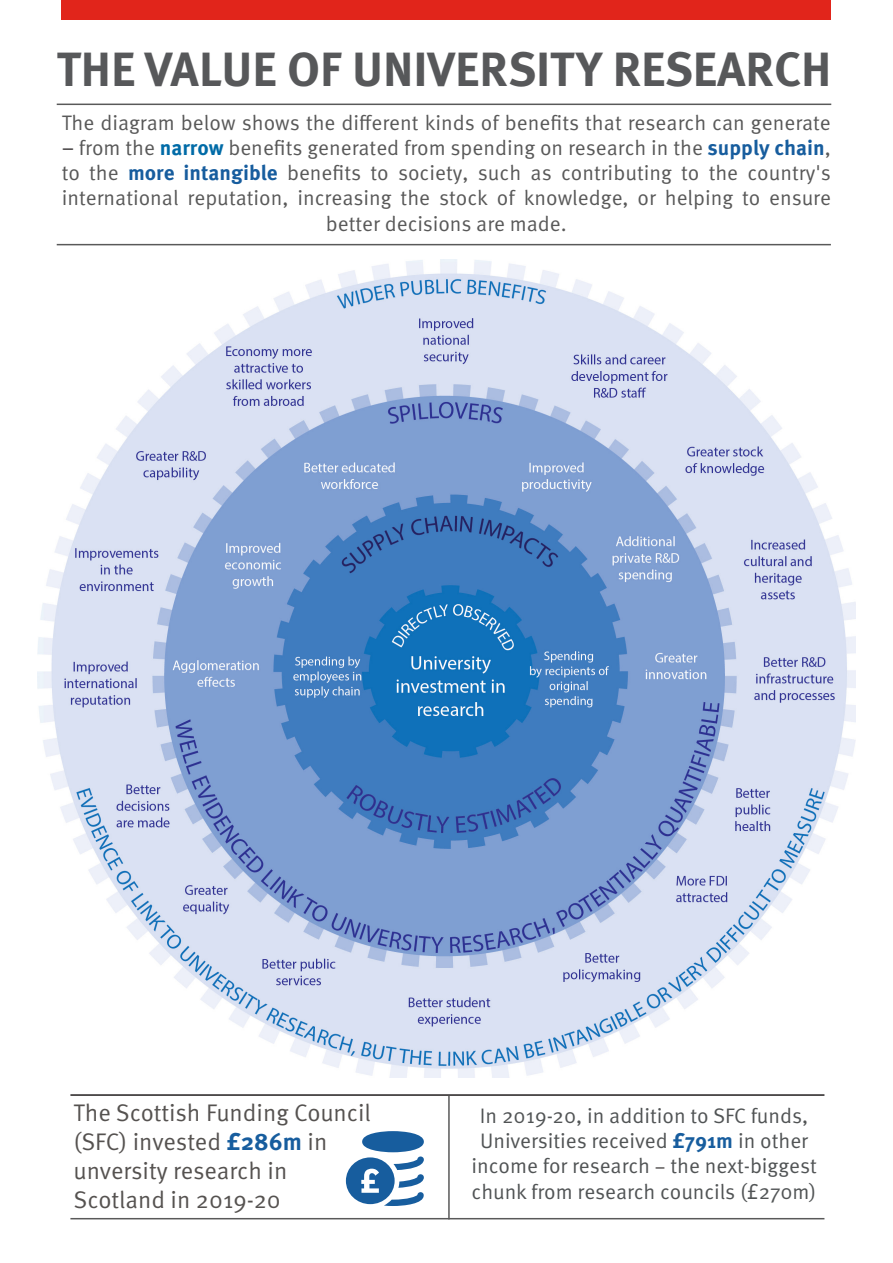
<style>
.page{position:relative;width:893px;height:1263px;background:#fff}
.page>*{position:absolute;margin:0;border:0;box-sizing:border-box;transform-origin:0 0}
.t1{font:700 48px "Meta Pro";color:#57585a}
.t2{font:24px/28.8px "Meta Pro Norm";color:#555250}
.t3{font:21px/25.2px "Meta Pro Norm";color:#595959;text-align:center}
.t4{font:21px/25.2px "Meta Pro Norm";color:#515455;text-align:center}
.s1{color:#231f20}
.s2{font-family:"Meta Pro";font-weight:700;color:#006ba7}
.s3{font-family:"Meta Pro";font-weight:700;color:#175d9e}
.s4{font-size:18px;color:#231f20}
</style>
<div class="page">
<hr style="left:57px;top:104px;width:774px;height:1px;background:#595959">
<hr style="left:70px;top:1094px;width:754px;height:2px;background:#231f20">
<div style="left:62px;top:0;width:769px;height:20px;background:#e1251b"></div>
<img style="left:38px;top:259px;width:817px;height:818px">
<hr style="left:57px;top:244px;width:774px;height:1px;background:#595959">
<div style="left:362px;top:1131px;width:62px;height:21px;background:#175d9e;border-radius:50%"></div>
<svg style="left:346px;top:1156px;width:78px;height:50px"></svg>
<hr style="left:448px;top:1096px;width:2px;height:123px;background:#595959">
<hr style="left:70px;top:1218px;width:754px;height:1px;background:#595959">
<p class="t1" style="left:57px;top:32px;width:776px">THE VALUE OF UNIVERSITY RESEARCH</p>
<p class="t3" style="left:62px;top:109px;width:771px">The diagram below shows the different kinds of benefits that research can generate</p>
<p class="t3" style="left:62px;top:134px;width:771px"><span class="s1">–</span> from the <span class="s2">narrow</span> benefits generated from spending on research in the <span class="s3">supply chain</span>, to the <span class="s3">more intangible</span> benefits to society, such as contributing to the country's international reputation, increasing the stock of knowledge, or helping to ensure better decisions are made.</p>
<p class="t2" style="left:74px;top:1097px;width:299px">The Scottish Funding Council (SFC) invested <span class="s3">£286m</span> in unversity research in<br>Scotland in 2019-20</p>
<p class="t4" style="left:472px;top:1102px;width:347px">In 2019-20, in addition to SFC funds, Universities received <span class="s3">£791m</span> in other income for research <span class="s4">–</span> the next-biggest chunk from research councils (£270m)</p>
</div>
